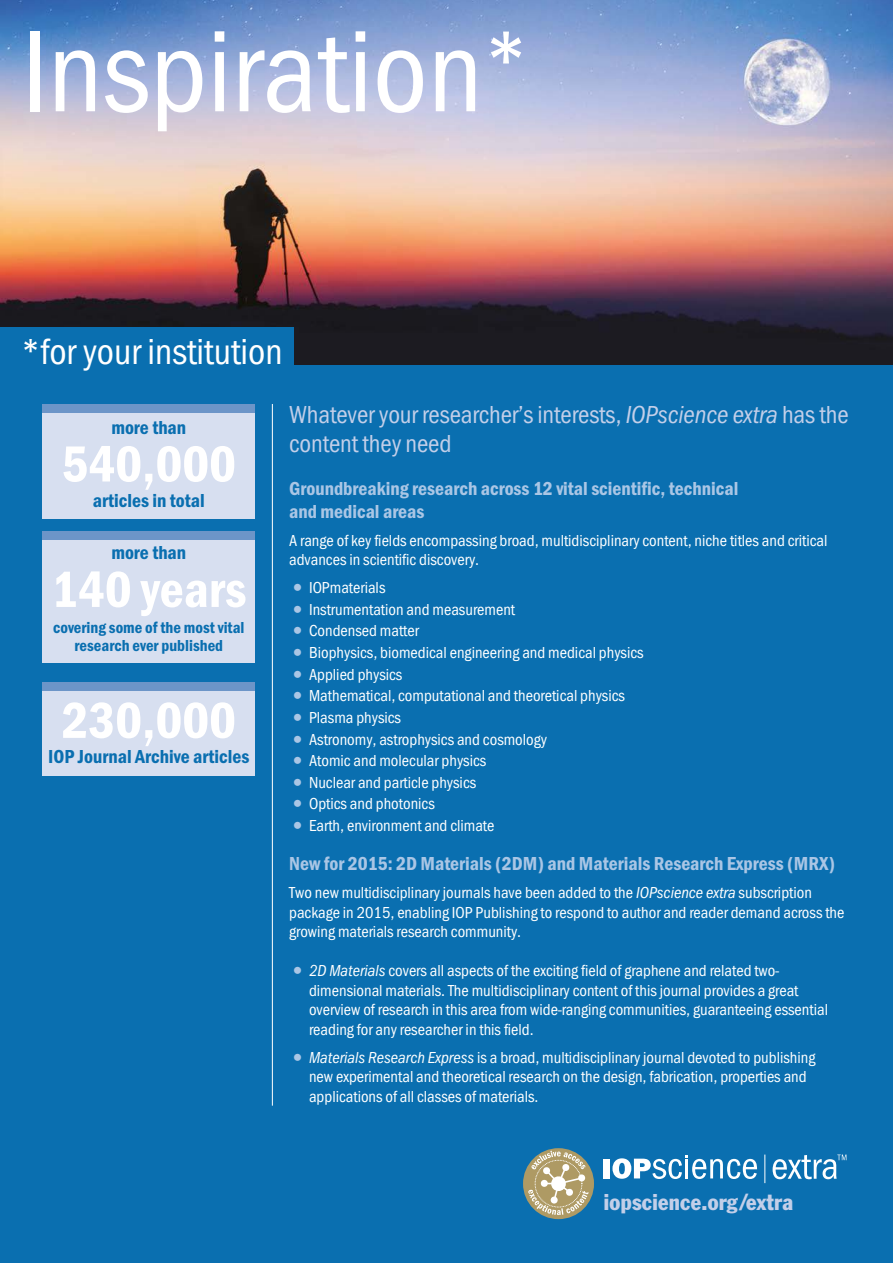
<style>
.page{position:relative;width:893px;height:1263px;background:#fff}
.page>*{position:absolute;margin:0;border:0;box-sizing:border-box;transform-origin:0 0}
.t1{font:120px "Franklin Got Cd Io P";color:#fff}
.t2{font:600 52.5px "Franklin Got Cd Io P";color:#fff}
.t3{font:37.5px "Franklin Got Cd Io P";color:#fff}
.t4{font:25.5px/28.5px "Franklin Got Cd Io P";letter-spacing:-.005em;color:#c3cfe9}
.t5{font:condensed 22.5px "Franklin Gothic";letter-spacing:.01em;color:#c3cfe9}
.t6{font:600 19.5px/22.5px "Franklin Got Cd Io P";color:#aac6e5}
.t7{font:600 19.5px "Franklin Got Cd Io P";color:#0a6fb0}
.t8{font:16.5px/19.5px "Franklin Got Cd Io P";color:#fff}
.t9{font:600 16.5px/18px "Franklin Got Cd Io P";color:#0a6fb0;text-align:center}
.s1{font-style:italic}
.s2{font-size:25.5px;color:#aac6e5}
</style>
<div class="page">
<img style="left:0;top:0;width:893px;height:366px">
<div style="left:0;top:366px;width:893px;height:897px;background:#0a6fb0"></div>
<div style="left:0;top:327px;width:293px;height:56px;background:#0a6fb0"></div>
<div style="left:43px;top:404px;width:212px;height:115px;background:#d7dff0"></div>
<div style="left:43px;top:531px;width:212px;height:132px;background:#d7dff0"></div>
<div style="left:43px;top:404px;width:212px;height:8px;background:#6c95c8"></div>
<div style="left:43px;top:531px;width:212px;height:9px;background:#6c95c8"></div>
<div style="left:43px;top:682px;width:212px;height:94px;background:#d7dff0"></div>
<div style="left:43px;top:682px;width:212px;height:9px;background:#6c95c8"></div>
<hr style="left:272px;top:404px;width:1px;height:702px;background:#fff">
<div style="left:523px;top:1148px;width:71px;height:71px;background:#ae9a64;border-radius:50%"></div>
<svg style="left:528px;top:1151px;width:61px;height:64px"></svg>
<div style="left:604px;top:1159px;width:6px;height:19px;background:#fff"></div>
<svg style="left:612px;top:1156px;width:145px;height:23px"></svg>
<svg style="left:764px;top:1154px;width:1px;height:29px"></svg>
<svg style="left:773px;top:1154px;width:73px;height:25px"></svg>
<h1 class="t1" style="left:21px;top:4px;width:509px">Inspiration<sup>*</sup></h1>
<h3 class="t3" style="left:21px;top:331px;width:263px">*for your institution</h3>
<p class="t7" style="left:111px;top:416px;width:76px">more than</p>
<h2 class="t2" style="left:62px;top:434px;width:176px">540,000</h2>
<p class="t7" style="left:93px;top:489px;width:113px">articles in total</p>
<p class="t7" style="left:111px;top:541px;width:76px">more than</p>
<h2 class="t2" style="left:51px;top:559px;width:197px">140 years</h2>
<p class="t9" style="left:53px;top:619px;width:193px">covering some of the most vital research ever published</p>
<h2 class="t2" style="left:62px;top:690px;width:176px">230,000</h2>
<p class="t7" style="left:48px;top:745px;width:203px">IOP Journal Archive articles</p>
<h3 class="t4" style="left:289px;top:401px;width:561px">Whatever your researcher’s interests, <span class="s1">IOPscience extra</span> has the content they need</h3>
<p class="t6" style="left:289px;top:477px;width:451px">Groundbreaking research across 12 vital scientific, technical and medical areas</p>
<p class="t8" style="left:289px;top:531px;width:540px">A range of key fields encompassing broad, multidisciplinary content, niche titles and critical advances in scientific discovery.</p>
<p class="t8" style="left:289px;top:578px;width:98px"><span class="s2">•</span> IOPmaterials</p>
<p class="t8" style="left:289px;top:600px;width:228px"><span class="s2">•</span> Instrumentation and measurement</p>
<p class="t8" style="left:289px;top:621px;width:131px"><span class="s2">•</span> Condensed matter</p>
<p class="t8" style="left:289px;top:643px;width:356px"><span class="s2">•</span> Biophysics, biomedical engineering and medical physics</p>
<p class="t8" style="left:289px;top:665px;width:115px"><span class="s2">•</span> Applied physics</p>
<p class="t8" style="left:289px;top:686px;width:337px"><span class="s2">•</span> Mathematical, computational and theoretical physics</p>
<p class="t8" style="left:289px;top:708px;width:113px"><span class="s2">•</span> Plasma physics</p>
<p class="t8" style="left:289px;top:729px;width:259px"><span class="s2">•</span> Astronomy, astrophysics and cosmology</p>
<p class="t8" style="left:289px;top:751px;width:199px"><span class="s2">•</span> Atomic and molecular physics</p>
<p class="t8" style="left:289px;top:773px;width:189px"><span class="s2">•</span> Nuclear and particle physics</p>
<p class="t8" style="left:289px;top:794px;width:147px"><span class="s2">•</span> Optics and photonics</p>
<p class="t8" style="left:289px;top:816px;width:207px"><span class="s2">•</span> Earth, environment and climate</p>
<p class="t6" style="left:289px;top:852px;width:547px">New for 2015: 2D Materials (2DM) and Materials Research Express (MRX)</p>
<p class="t8" style="left:289px;top:883px;width:557px">Two new multidisciplinary journals have been added to the <span class="s1">IOPscience extra</span> subscription package in 2015, enabling IOP Publishing to respond to author and reader demand across the growing materials research community.</p>
<p class="t8" style="left:309px;top:961px;width:520px;text-indent:-20px"><span class="s2">•</span> <span class="s1">2D Materials</span> covers all aspects of the exciting field of graphene and related two&shy;dimensional materials. The multidisciplinary content of this journal provides a great overview of research in this area from wide-ranging communities, guaranteeing essential reading for any researcher in this field.</p>
<p class="t8" style="left:309px;top:1047px;width:508px;text-indent:-20px"><span class="s2">•</span> <span class="s1">Materials Research Express</span> is a broad, multidisciplinary journal devoted to publishing new experimental and theoretical research on the design, fabrication, properties and applications of all classes of materials.</p>
<h3 class="t5" style="left:604px;top:1188px;width:191px">iopscience.org/extra</h3>
</div>
